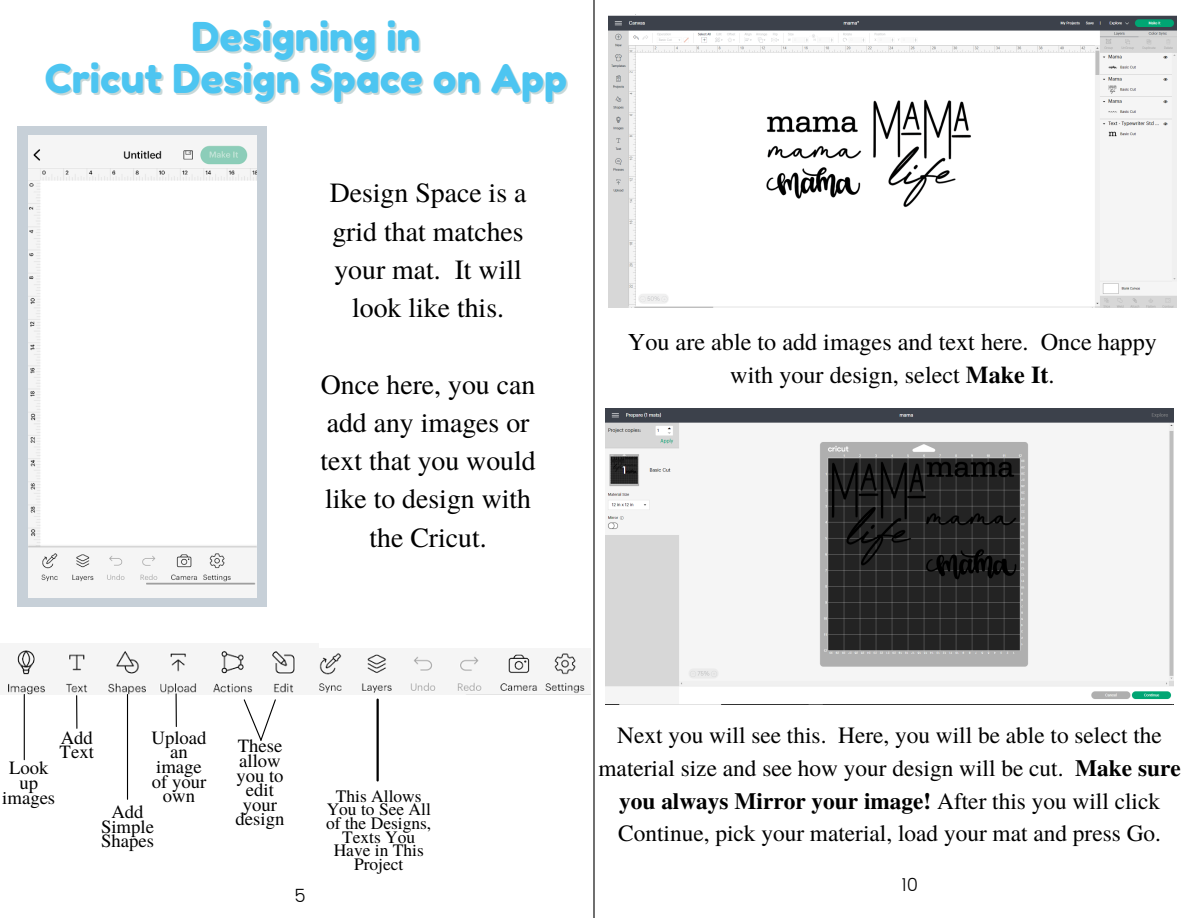
<style>
.page{position:relative;width:1188px;height:918px;background:#fff}
.page>*{position:absolute;margin:0;border:0;box-sizing:border-box;transform-origin:0 0}
.t1{font:39.6px "Fredoka One";color:#4dc5f1}
.t2{font:27.75px/38.2px "Te X Gyre Termes";color:#000;text-align:center}
.t3{font:24.15px/33.8px "Te X Gyre Termes";color:#000;text-align:center}
.t4{font:23.4px/32.5px "Te X Gyre Termes";color:#000;text-align:center}
.t5{font:18.75px/14.5px "Te X Gyre Termes";color:#000;text-align:center}
.t6{font:300 18px "Poppins";color:#000}
.t7{font:17.4px/13.6px "Te X Gyre Termes";color:#000;text-align:center}
.s1{font-weight:700}
</style>
<div class="page">
<hr style="left:593px;top:0;width:2px;height:918px;background:#000">
<div style="left:18px;top:126px;width:249px;height:481px;background:#c7d0d8"></div>
<img style="left:29px;top:135px;width:227px;height:463px">
<img style="left:8px;top:650px;width:287px;height:44px">
<img style="left:319px;top:652px;width:271px;height:43px">
<hr style="left:24px;top:694px;width:1px;height:66px;background:#000">
<hr style="left:76px;top:696px;width:1px;height:32px;background:#000">
<hr style="left:127px;top:694px;width:1px;height:105px;background:#000">
<hr style="left:176px;top:694px;width:1px;height:33px;background:#000">
<svg style="left:243px;top:699px;width:33px;height:42px"></svg>
<hr style="left:377px;top:700px;width:2px;height:80px;background:#000">
<img style="left:609px;top:14px;width:568px;height:294px">
<img style="left:606px;top:408px;width:568px;height:292px">
<p class="t1" style="left:192px;top:13px;width:230px">Designing in</p>
<p class="t1" style="left:45px;top:54px;width:524px">Cricut Design Space on App</p>
<p class="t2" style="left:330px;top:172px;width:198px">Design Space is a grid that matches your mat. It will look like this.</p>
<p class="t2" style="left:320px;top:364px;width:217px">Once here, you can add any images or text that you would like to design with the Cricut.</p>
<p class="t3" style="left:628px;top:323px;width:530px">You are able to add images and text here. Once happy with your design, select <span class="s1">Make It</span>.</p>
<p class="t5" style="left:152px;top:729px;width:57px">Upload an image of your own</p>
<p class="t5" style="left:236px;top:738px;width:50px">These allow you to edit your design</p>
<h2 class="t5" style="left:60px;top:729px;width:36px;text-align:left">Add<br>Text</h2>
<h2 class="t5" style="left:2px;top:760px;width:54px">Look up images</h2>
<h3 class="t5" style="left:101px;top:804px;width:54px">Add<br>Simple<br>Shapes</h3>
<p class="t6" style="left:294px;top:885px;width:13px">5</p>
<p class="t7" style="left:326px;top:788px;width:107px">This Allows<br>You to See All of the Designs,<br>Texts You</p>
<p class="t7" style="left:334px;top:843px;width:92px">Have in This<br>Project</p>
<p class="t4" style="left:599px;top:718px;width:584px">Next you will see this. Here, you will be able to select the material size and see how your design will be cut. <span class="s1">Make sure you always Mirror your image!</span> After this you will click Continue, pick your material, load your mat and press Go.</p>
<p class="t6" style="left:901px;top:874px;width:18px">10</p>
</div>
